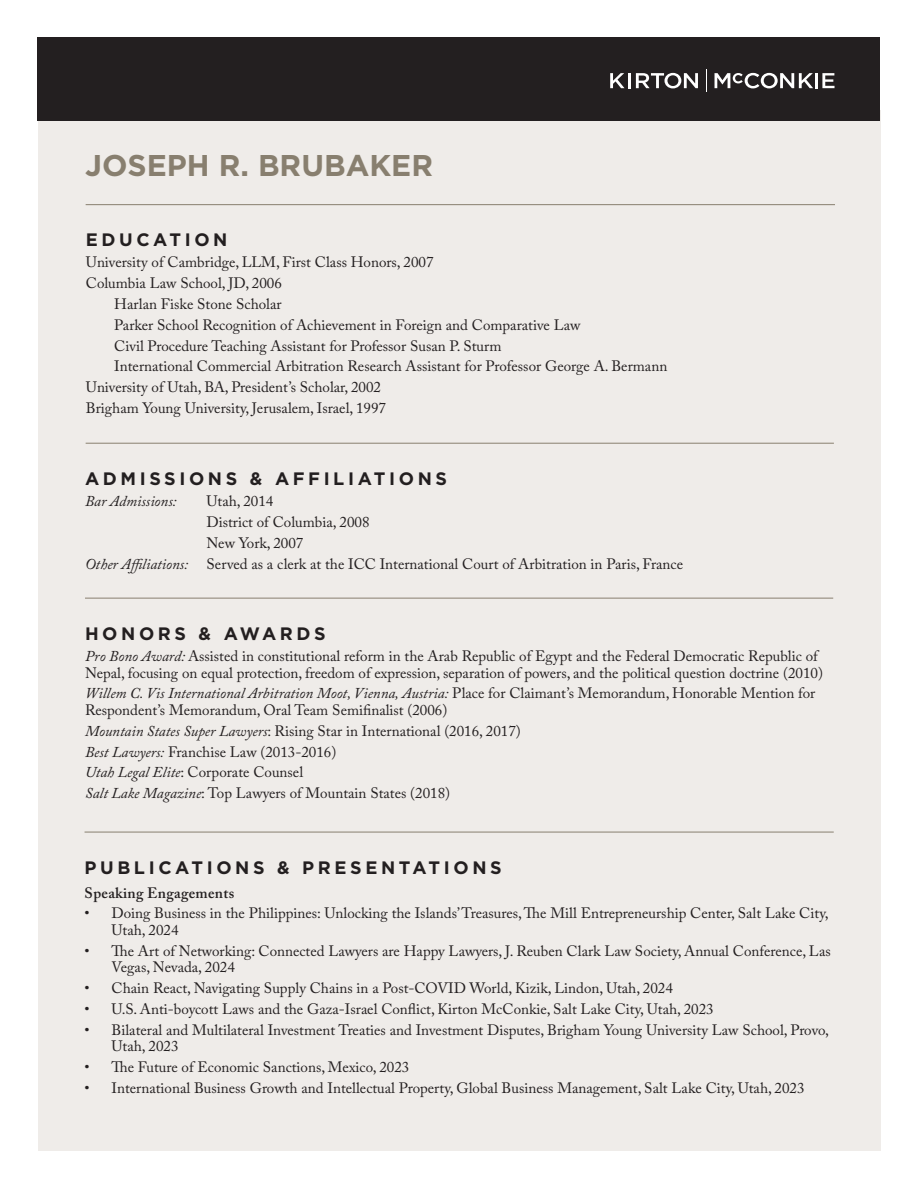
<style>
.page{position:relative;width:918px;height:1188px;background:#fff}
.page>*{position:absolute;margin:0;border:0;box-sizing:border-box;transform-origin:0 0}
.Name_Header{font:700 30px "Gotham";color:#887f6f}
.Section_Header{font:700 18px "Gotham";letter-spacing:.2em;color:#231f20}
.Body_Paragraphs{font:15px/16.5px "Adobe Caslon Pro";color:#231f20}
.Body_Paragraph_Subheader{font:600 15px "Adobe Caslon Pro";letter-spacing:.02em;color:#231f20}
.Body_Paragraphs-2{font:italic 15px "Adobe Caslon Pro";color:#231f20}
.s1{font-style:italic}
</style>
<div class="page">
<div style="left:38px;top:110px;width:842px;height:1040px;background:#efece9"></div>
<div style="left:38px;top:38px;width:842px;height:83px;background:#231f20"></div>
<svg style="left:610px;top:73px;width:15px;height:15px"></svg>
<svg style="left:636px;top:73px;width:62px;height:15px"></svg>
<hr style="left:815px;top:73px;width:3px;height:15px;background:#fff">
<svg style="left:822px;top:73px;width:13px;height:15px"></svg>
<hr style="left:628px;top:73px;width:3px;height:15px;background:#fff">
<svg style="left:715px;top:73px;width:98px;height:15px"></svg>
<svg style="left:706px;top:69px;width:1px;height:23px"></svg>
<hr style="left:86px;top:443px;width:748px;height:1px;background:#887f6f">
<hr style="left:85px;top:598px;width:748px;height:1px;background:#887f6f">
<hr style="left:85px;top:832px;width:749px;height:1px;background:#887f6f">
<hr style="left:86px;top:204px;width:749px;height:1px;background:#887f6f">
<p class="Name_Header" style="left:85px;top:146px;width:349px">JOSEPH R. BRUBAKER</p>
<p class="Section_Header" style="left:86px;top:228px;width:143px">EDUCATION</p>
<p class="Body_Paragraphs" style="left:86px;top:254px;width:349px">University of Cambridge, LLM, First Class Honors, 2007</p>
<p class="Body_Paragraphs" style="left:86px;top:275px;width:198px">Columbia Law School, JD, 2006</p>
<p class="Body_Paragraphs" style="left:114px;top:295px;width:169px">Harlan Fiske Stone Scholar</p>
<p class="Body_Paragraphs" style="left:114px;top:316px;width:468px">Parker School Recognition of Achievement in Foreign and Comparative Law</p>
<p class="Body_Paragraphs" style="left:114px;top:337px;width:389px">Civil Procedure Teaching Assistant for Professor Susan P. Sturm</p>
<p class="Body_Paragraphs" style="left:114px;top:358px;width:555px">International Commercial Arbitration Research Assistant for Professor George A. Bermann</p>
<p class="Body_Paragraphs" style="left:86px;top:379px;width:297px">University of Utah, BA, President’s Scholar, 2002</p>
<p class="Body_Paragraphs" style="left:86px;top:400px;width:302px">Brigham Young University, Jerusalem, Israel, 1997</p>
<p class="Section_Header" style="left:85px;top:467px;width:364px">ADMISSIONS &amp; AFFILIATIONS</p>
<p class="Body_Paragraphs-2" style="left:85px;top:492px;width:93px">Bar Admissions:</p>
<p class="Body_Paragraphs" style="left:207px;top:493px;width:68px">Utah, 2014</p>
<p class="Body_Paragraphs" style="left:207px;top:514px;width:165px">District of Columbia, 2008</p>
<p class="Body_Paragraphs" style="left:207px;top:534px;width:98px">New York, 2007</p>
<p class="Body_Paragraphs" style="left:85px;top:555px;width:600px"><span class="s1">Other Affiliations:</span> Served as a clerk at the ICC International Court of Arbitration in Paris, France</p>
<p class="Section_Header" style="left:85px;top:622px;width:242px">HONORS &amp; AWARDS</p>
<p class="Body_Paragraphs" style="left:85px;top:648px;width:740px"><span class="s1">Pro Bono Award:</span> Assisted in constitutional reform in the Arab Republic of Egypt and the Federal Democratic Republic of<br>Nepal, focusing on equal protection, freedom of expression, separation of powers, and the political question doctrine (2010)</p>
<p class="Body_Paragraphs" style="left:85px;top:685px;width:732px"><span class="s1">Willem C. Vis International Arbitration Moot, Vienna, Austria:</span> Place for Claimant’s Memorandum, Honorable Mention for<br>Respondent’s Memorandum, Oral Team Semifinalist (2006)</p>
<p class="Body_Paragraphs" style="left:85px;top:722px;width:437px"><span class="s1">Mountain States Super Lawyers</span>: Rising Star in International (2016, 2017)</p>
<p class="Body_Paragraphs" style="left:85px;top:743px;width:253px"><span class="s1">Best Lawyers:</span> Franchise Law (2013-2016)</p>
<p class="Body_Paragraphs" style="left:85px;top:764px;width:220px"><span class="s1">Utah Legal Elite</span>: Corporate Counsel</p>
<p class="Body_Paragraphs" style="left:85px;top:785px;width:367px"><span class="s1">Salt Lake Magazine</span>: Top Lawyers of Mountain States (2018)</p>
<p class="Section_Header" style="left:85px;top:856px;width:419px">PUBLICATIONS &amp; PRESENTATIONS</p>
<p class="Body_Paragraph_Subheader" style="left:85px;top:884px;width:151px">Speaking Engagements</p>
<p class="Body_Paragraphs" style="left:112px;top:905px;width:718px;text-indent:-27px">• Doing Business in the Philippines: Unlocking the Islands’ Treasures, The Mill Entrepreneurship Center, Salt Lake City,<br>Utah, 2024</p>
<p class="Body_Paragraphs" style="left:112px;top:942px;width:721px;text-indent:-27px">• The Art of Networking: Connected Lawyers are Happy Lawyers, J. Reuben Clark Law Society, Annual Conference, Las<br>Vegas, Nevada, 2024</p>
<p class="Body_Paragraphs" style="left:85px;top:980px;width:590px">• Chain React, Navigating Supply Chains in a Post-COVID World, Kizik, Lindon, Utah, 2024</p>
<p class="Body_Paragraphs" style="left:85px;top:1001px;width:631px">• U.S. Anti-boycott Laws and the Gaza-Israel Conflict, Kirton McConkie, Salt Lake City, Utah, 2023</p>
<p class="Body_Paragraphs" style="left:112px;top:1021px;width:719px;text-indent:-27px">• Bilateral and Multilateral Investment Treaties and Investment Disputes, Brigham Young University Law School, Provo,<br>Utah, 2023</p>
<p class="Body_Paragraphs" style="left:85px;top:1059px;width:326px">• The Future of Economic Sanctions, Mexico, 2023</p>
<p class="Body_Paragraphs" style="left:85px;top:1079px;width:722px">• International Business Growth and Intellectual Property, Global Business Management, Salt Lake City, Utah, 2023</p>
</div>
